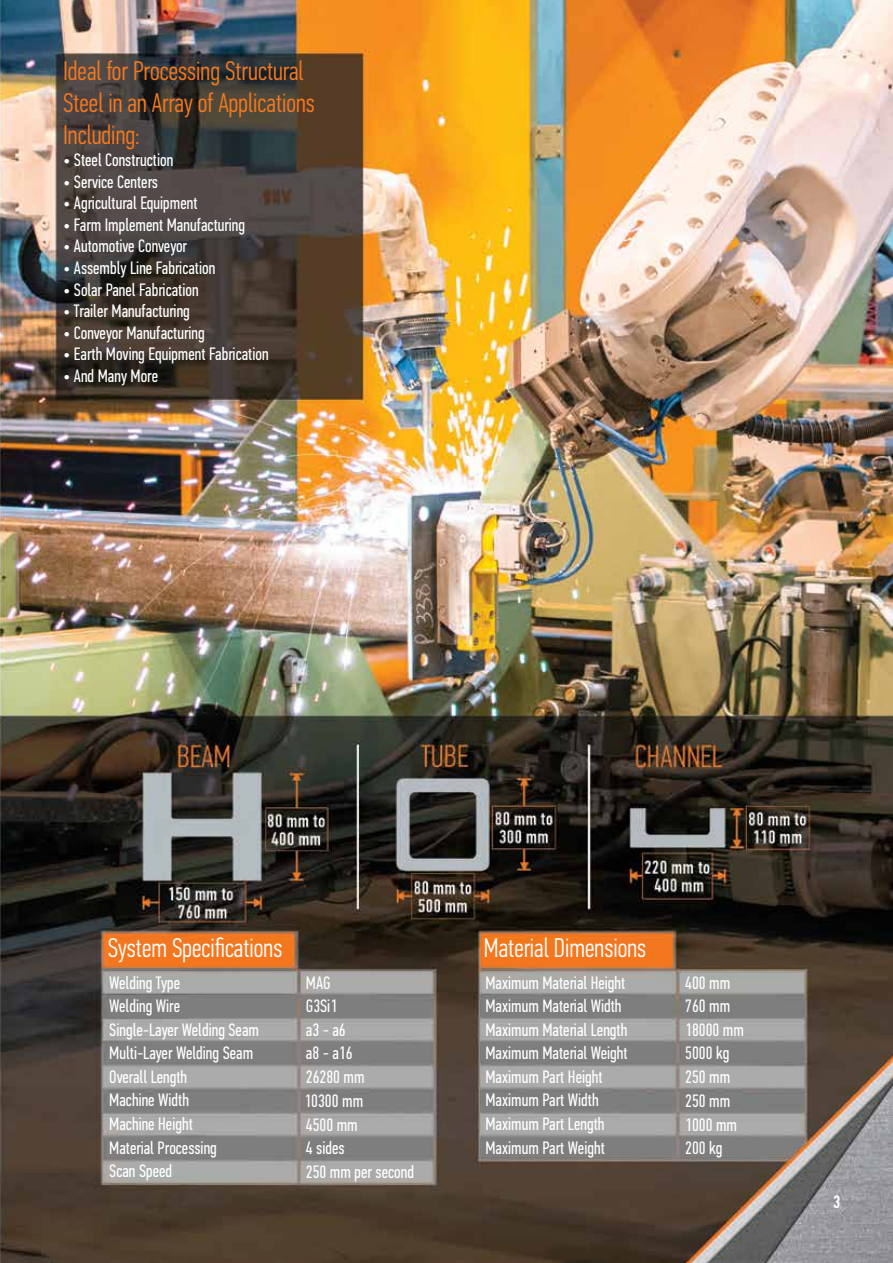
<style>
.page{position:relative;width:893px;height:1263px;background:#fff}
.page>*{position:absolute;margin:0;border:0;box-sizing:border-box;transform-origin:0 0}
.t1{font:300 27px/32.4px "PF Din Text Comp Pro";color:#f47920}
.t2{font:300 27px "PF Din Text Comp Pro";color:#fff}
.t3{font:18px "PF Din Text Comp Pro";color:#fff}
.t4{font:500 18px "PF Din Text Comp Pro";color:#fff}
</style>
<div class="page">
<img style="left:0;top:0;width:893px;height:1263px">
<h1 class="t1" style="left:63px;top:54px;width:253px">Ideal for Processing Structural<br>Steel in an Array of Applications<br>Including:</h1>
<p class="t3" style="left:63px;top:150px;width:112px">• Steel Construction</p>
<p class="t3" style="left:63px;top:171px;width:97px">• Service Centers</p>
<p class="t3" style="left:63px;top:193px;width:136px">• Agricultural Equipment</p>
<p class="t3" style="left:63px;top:214px;width:184px">• Farm Implement Manufacturing</p>
<p class="t3" style="left:63px;top:236px;width:126px">• Automotive Conveyor</p>
<p class="t3" style="left:63px;top:258px;width:154px">• Assembly Line Fabrication</p>
<p class="t3" style="left:63px;top:279px;width:137px">• Solar Panel Fabrication</p>
<p class="t3" style="left:63px;top:301px;width:128px">• Trailer Manufacturing</p>
<p class="t3" style="left:63px;top:322px;width:143px">• Conveyor Manufacturing</p>
<p class="t3" style="left:63px;top:344px;width:207px">• Earth Moving Equipment Fabrication</p>
<p class="t3" style="left:63px;top:366px;width:97px">• And Many More</p>
<h1 class="t2" style="left:108px;top:932px;width:176px">System Specifications</h1>
<h1 class="t2" style="left:484px;top:932px;width:164px">Material Dimensions</h1>
<p class="t3" style="left:109px;top:972px;width:73px">Welding Type</p>
<p class="t3" style="left:485px;top:972px;width:141px">Maximum Material Height</p>
<p class="t3" style="left:109px;top:995px;width:72px">Welding Wire</p>
<p class="t3" style="left:485px;top:995px;width:138px">Maximum Material Width</p>
<p class="t3" style="left:306px;top:972px;width:26px">MAG</p>
<p class="t3" style="left:685px;top:972px;width:47px">400 mm</p>
<p class="t3" style="left:306px;top:995px;width:33px">G3Si1</p>
<p class="t3" style="left:685px;top:995px;width:47px">760 mm</p>
<p class="t3" style="left:109px;top:1019px;width:151px">Single-Layer Welding Seam</p>
<p class="t3" style="left:485px;top:1019px;width:143px">Maximum Material Length</p>
<p class="t3" style="left:306px;top:1019px;width:41px">a3 - a6</p>
<p class="t3" style="left:685px;top:1019px;width:60px">18000 mm</p>
<p class="t3" style="left:109px;top:1042px;width:146px">Multi-Layer Welding Seam</p>
<p class="t3" style="left:485px;top:1042px;width:144px">Maximum Material Weight</p>
<p class="t3" style="left:306px;top:1042px;width:48px">a8 - a16</p>
<p class="t3" style="left:685px;top:1042px;width:46px">5000 kg</p>
<p class="t3" style="left:109px;top:1066px;width:80px">Overall Length</p>
<p class="t3" style="left:485px;top:1066px;width:119px">Maximum Part Height</p>
<p class="t3" style="left:306px;top:1066px;width:60px">26280 mm</p>
<p class="t3" style="left:685px;top:1066px;width:47px">250 mm</p>
<p class="t3" style="left:109px;top:1090px;width:81px">Machine Width</p>
<p class="t3" style="left:485px;top:1090px;width:115px">Maximum Part Width</p>
<p class="t3" style="left:304px;top:1090px;width:60px">10300 mm</p>
<p class="t3" style="left:685px;top:1090px;width:47px">250 mm</p>
<p class="t3" style="left:109px;top:1114px;width:85px">Machine Height</p>
<p class="t3" style="left:485px;top:1114px;width:121px">Maximum Part Length</p>
<p class="t3" style="left:306px;top:1114px;width:53px">4500 mm</p>
<p class="t3" style="left:685px;top:1114px;width:53px">1000 mm</p>
<p class="t3" style="left:109px;top:1137px;width:109px">Material Processing</p>
<p class="t3" style="left:485px;top:1137px;width:121px">Maximum Part Weight</p>
<p class="t3" style="left:306px;top:1138px;width:40px">4 sides</p>
<p class="t3" style="left:685px;top:1138px;width:39px">200 kg</p>
<p class="t3" style="left:109px;top:1160px;width:64px">Scan Speed</p>
<p class="t3" style="left:306px;top:1161px;width:110px">250 mm per second</p>
<p class="t4" style="left:833px;top:1192px;width:9px">3</p>
</div>
